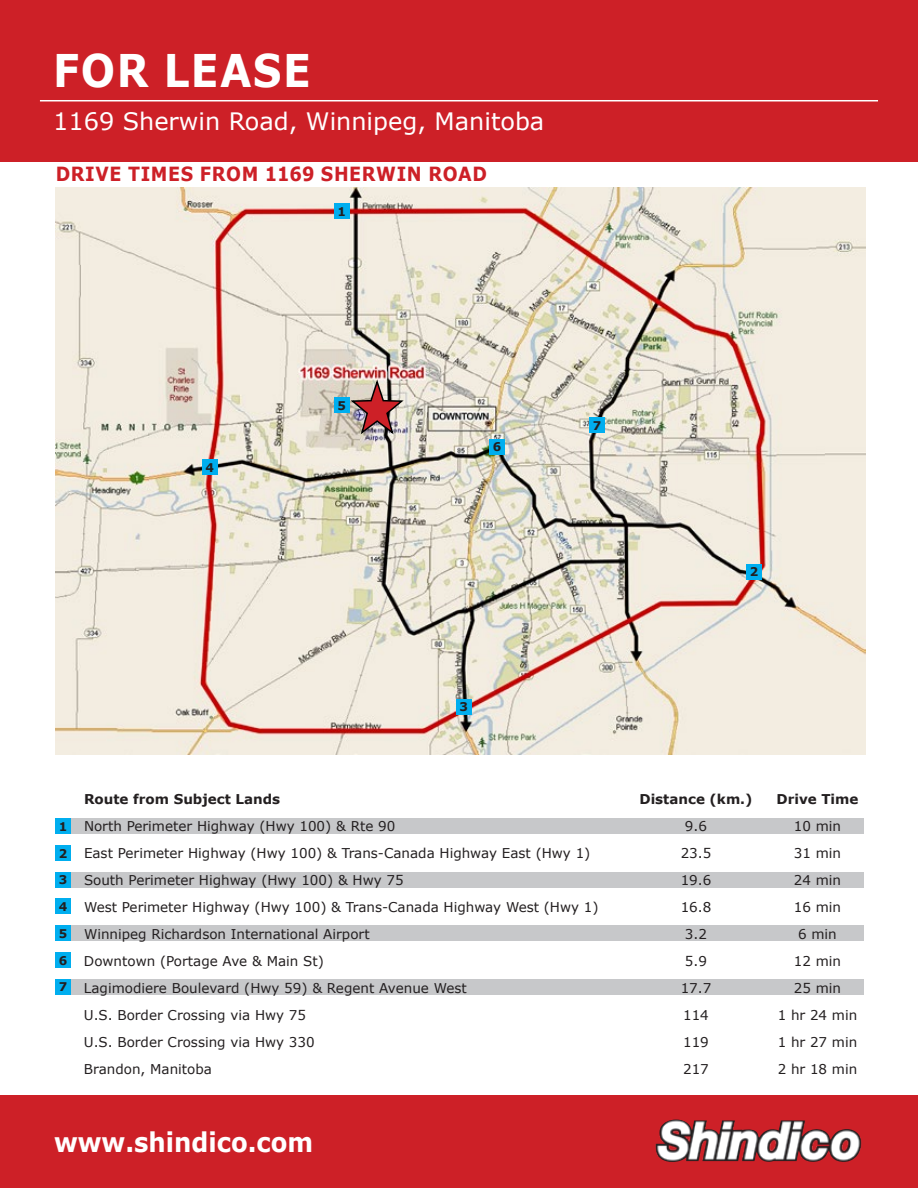
<style>
.page{position:relative;width:918px;height:1188px;background:#fff}
.page>*{position:absolute;margin:0;border:0;box-sizing:border-box;transform-origin:0 0}
.t1{font:700 45px "Verdana";letter-spacing:.035em;color:#fff;scale:.9 1}
.t2{font:700 27px "Verdana";color:#fff;scale:.9 1}
.t3{font:24px "Verdana";color:#fff}
.t4{font:700 19.5px "Verdana";letter-spacing:.035em;color:#cd2027;scale:.9 1}
.t5{font:13.5px "Verdana";color:#231f20}
.t6{font:700 13.5px "Verdana";color:#231f20}
.t7{font:700 12px "Verdana";color:#231f20}
</style>
<div class="page">
<div style="left:0;top:0;width:918px;height:162px;background:#cd2027"></div>
<div style="left:0;top:1096px;width:918px;height:92px;background:#cd2027"></div>
<img style="left:655px;top:1120px;width:207px;height:42px">
<hr style="left:40px;top:100px;width:838px;height:1px;background:#fff">
<div style="left:56px;top:819px;width:808px;height:15px;background:#c7c8ca"></div>
<div style="left:56px;top:872px;width:808px;height:15px;background:#c7c8ca"></div>
<div style="left:56px;top:926px;width:808px;height:15px;background:#c7c8ca"></div>
<div style="left:56px;top:979px;width:808px;height:15px;background:#c7c8ca"></div>
<div style="left:56px;top:819px;width:15px;height:15px;background:#00aeef"></div>
<div style="left:56px;top:845px;width:15px;height:15px;background:#00aeef"></div>
<div style="left:56px;top:899px;width:15px;height:15px;background:#00aeef"></div>
<div style="left:56px;top:952px;width:15px;height:16px;background:#00aeef"></div>
<div style="left:56px;top:872px;width:15px;height:15px;background:#00aeef"></div>
<div style="left:56px;top:926px;width:15px;height:15px;background:#00aeef"></div>
<div style="left:56px;top:979px;width:15px;height:15px;background:#00aeef"></div>
<img style="left:56px;top:187px;width:809px;height:567px">
<div style="left:747px;top:564px;width:15px;height:15px;background:#00aeef"></div>
<div style="left:456px;top:699px;width:15px;height:15px;background:#00aeef"></div>
<div style="left:202px;top:460px;width:15px;height:15px;background:#00aeef"></div>
<div style="left:334px;top:398px;width:15px;height:15px;background:#00aeef"></div>
<div style="left:490px;top:439px;width:15px;height:15px;background:#00aeef"></div>
<div style="left:590px;top:417px;width:15px;height:16px;background:#00aeef"></div>
<div style="left:334px;top:204px;width:15px;height:15px;background:#00aeef"></div>
<svg style="left:349px;top:380px;width:57px;height:56px;background:#b68c89"></svg>
<h1 class="t1" style="left:53px;top:39px;width:288px">FOR LEASE</h1>
<h3 class="t3" style="left:53px;top:105px;width:493px">1169 Sherwin Road, Winnipeg, Manitoba</h3>
<h3 class="t4" style="left:56px;top:161px;width:481px">DRIVE TIMES FROM 1169 SHERWIN ROAD</h3>
<p class="t7" style="left:337px;top:203px;width:10px">1</p>
<p class="t7" style="left:206px;top:459px;width:10px">4</p>
<p class="t7" style="left:337px;top:397px;width:10px">5</p>
<p class="t7" style="left:493px;top:438px;width:10px">6</p>
<p class="t7" style="left:593px;top:417px;width:10px">7</p>
<p class="t7" style="left:750px;top:564px;width:10px">2</p>
<p class="t7" style="left:459px;top:699px;width:10px">3</p>
<p class="t7" style="left:59px;top:818px;width:10px">1</p>
<p class="t7" style="left:59px;top:845px;width:10px">2</p>
<p class="t7" style="left:59px;top:871px;width:10px">3</p>
<p class="t7" style="left:59px;top:898px;width:10px">4</p>
<p class="t7" style="left:59px;top:925px;width:10px">5</p>
<p class="t7" style="left:59px;top:952px;width:10px">6</p>
<p class="t7" style="left:59px;top:978px;width:10px">7</p>
<p class="t6" style="left:84px;top:789px;width:198px">Route from Subject Lands</p>
<p class="t6" style="left:639px;top:789px;width:115px">Distance (km.)</p>
<p class="t6" style="left:777px;top:789px;width:83px">Drive Time</p>
<p class="t5" style="left:84px;top:816px;width:313px">North Perimeter Highway (Hwy 100) &amp; Rte 90</p>
<p class="t5" style="left:685px;top:816px;width:24px">9.6</p>
<p class="t5" style="left:794px;top:816px;width:49px">10 min</p>
<p class="t5" style="left:84px;top:843px;width:508px">East Perimeter Highway (Hwy 100) &amp; Trans-Canada Highway East (Hwy 1)</p>
<p class="t5" style="left:681px;top:843px;width:32px">23.5</p>
<p class="t5" style="left:794px;top:843px;width:49px">31 min</p>
<p class="t5" style="left:84px;top:870px;width:321px">South Perimeter Highway (Hwy 100) &amp; Hwy 75</p>
<p class="t5" style="left:681px;top:870px;width:32px">19.6</p>
<p class="t5" style="left:794px;top:870px;width:49px">24 min</p>
<p class="t5" style="left:84px;top:897px;width:516px">West Perimeter Highway (Hwy 100) &amp; Trans-Canada Highway West (Hwy 1)</p>
<p class="t5" style="left:681px;top:897px;width:32px">16.8</p>
<p class="t5" style="left:794px;top:897px;width:49px">16 min</p>
<p class="t5" style="left:84px;top:924px;width:287px">Winnipeg Richardson International Airport</p>
<p class="t5" style="left:685px;top:924px;width:24px">3.2</p>
<p class="t5" style="left:798px;top:924px;width:40px">6 min</p>
<p class="t5" style="left:84px;top:951px;width:241px">Downtown (Portage Ave &amp; Main St)</p>
<p class="t5" style="left:685px;top:951px;width:24px">5.9</p>
<p class="t5" style="left:794px;top:951px;width:49px">12 min</p>
<p class="t5" style="left:84px;top:978px;width:384px">Lagimodiere Boulevard (Hwy 59) &amp; Regent Avenue West</p>
<p class="t5" style="left:681px;top:978px;width:32px">17.7</p>
<p class="t5" style="left:794px;top:978px;width:49px">25 min</p>
<p class="t5" style="left:84px;top:1005px;width:224px">U.S. Border Crossing via Hwy 75</p>
<p class="t5" style="left:683px;top:1005px;width:27px">114</p>
<p class="t5" style="left:778px;top:1005px;width:81px">1 hr 24 min</p>
<p class="t5" style="left:84px;top:1032px;width:232px">U.S. Border Crossing via Hwy 330</p>
<p class="t5" style="left:683px;top:1032px;width:27px">119</p>
<p class="t5" style="left:778px;top:1032px;width:81px">1 hr 27 min</p>
<p class="t5" style="left:84px;top:1059px;width:130px">Brandon, Manitoba</p>
<p class="t5" style="left:683px;top:1059px;width:27px">217</p>
<p class="t5" style="left:778px;top:1059px;width:81px">2 hr 18 min</p>
<h2 class="t2" style="left:54px;top:1123px;width:289px">www.shindico.com</h2>
</div>
